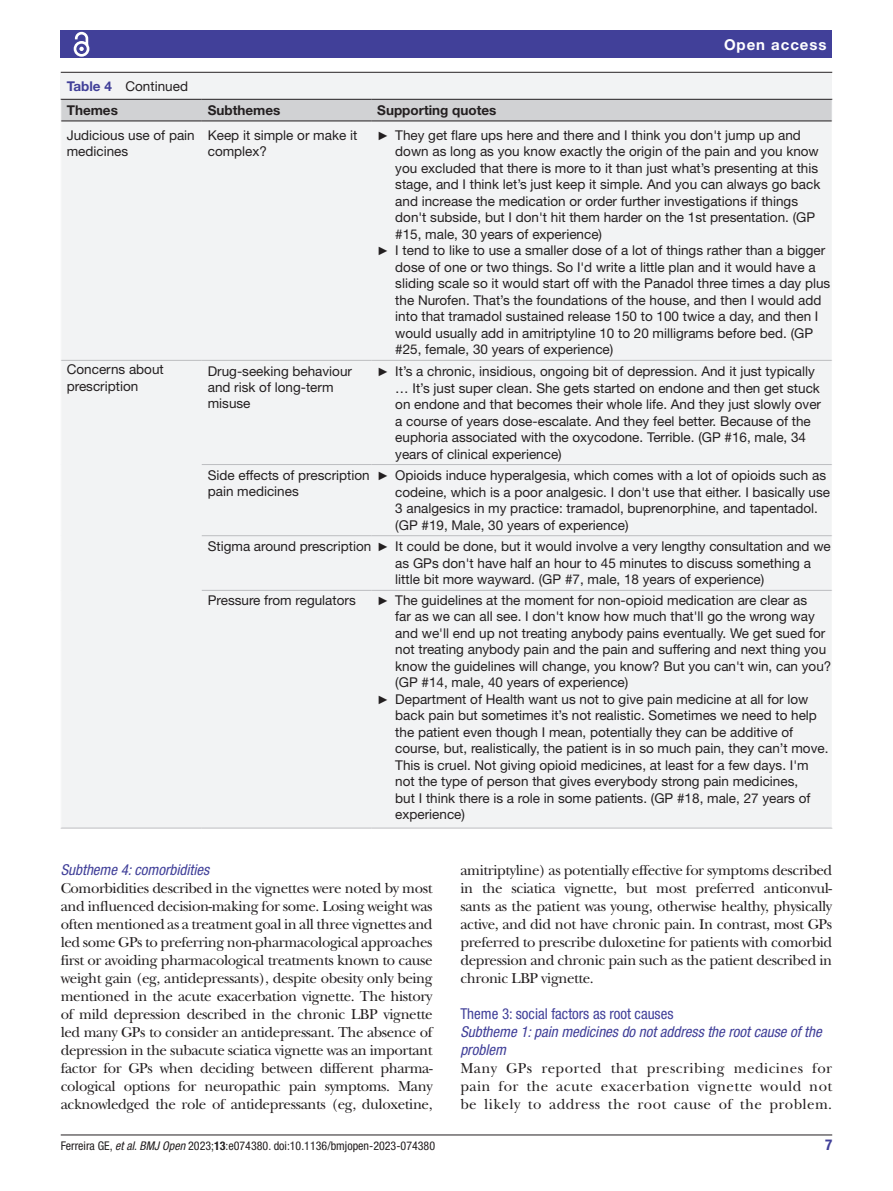
<style>
.page{position:relative;width:893px;height:1191px;background:#fff}
.page>*{position:absolute;margin:0;border:0;box-sizing:border-box;transform-origin:0 0}
.t1{font:15px/18px "New Baskerville";letter-spacing:-.025em;color:#231f20;text-align:justify}
.t2{font:italic condensed 15px/18px "Helvetica Neue LT Std";color:#414099}
.t3{font:condensed 15px "Helvetica Neue LT Std";color:#414099}
.t4{font:700 15px "Helvetica Neue LT Std";letter-spacing:.065em;color:#fff}
.t5{font:700 condensed 15px "Helvetica Neue LT Std";color:#414099}
.t6{font:13.5px/16.5px "Helvetica Neue LT Std";color:#231f20}
.t7{font:700 13.5px "Helvetica Neue LT Std";color:#231f20}
.t8{font:condensed 12px "Helvetica Neue LT Std";color:#231f20}
.s1{font-weight:700;color:#414099}
.s2{font-family:"Arial";font-size:12px}
.s3{font-style:italic}
.s4{font-weight:700}
</style>
<div class="page">
<hr style="left:61px;top:1134px;width:771px;height:1px;background:#231f20">
<div style="left:61px;top:31px;width:771px;height:27px;background:#414099"></div>
<svg style="left:73px;top:31px;width:17px;height:26px"></svg>
<div style="left:61px;top:91px;width:771px;height:737px;background:#f2f3f4"></div>
<hr style="left:61px;top:828px;width:141px;height:1px;background:#bcbdc0">
<hr style="left:61px;top:121px;width:141px;height:1px;background:#231f20">
<hr style="left:202px;top:121px;width:169px;height:1px;background:#231f20">
<hr style="left:371px;top:121px;width:461px;height:1px;background:#231f20">
<hr style="left:61px;top:360px;width:141px;height:1px;background:#bcbdc0">
<hr style="left:202px;top:360px;width:169px;height:1px;background:#bcbdc0">
<hr style="left:371px;top:360px;width:461px;height:1px;background:#bcbdc0">
<hr style="left:202px;top:464px;width:169px;height:1px;background:#bcbdc0">
<hr style="left:371px;top:464px;width:461px;height:1px;background:#bcbdc0">
<hr style="left:202px;top:535px;width:169px;height:1px;background:#bcbdc0">
<hr style="left:371px;top:535px;width:461px;height:1px;background:#bcbdc0">
<hr style="left:202px;top:590px;width:169px;height:1px;background:#bcbdc0">
<hr style="left:202px;top:828px;width:169px;height:1px;background:#bcbdc0">
<hr style="left:371px;top:590px;width:461px;height:1px;background:#bcbdc0">
<hr style="left:371px;top:828px;width:461px;height:1px;background:#bcbdc0">
<svg style="left:60px;top:99px;width:773px;height:22px;background:#c6c7c9"></svg>
<div style="left:61px;top:73px;width:771px;height:18px;background:#f2f3f4"></div>
<hr style="left:61px;top:72px;width:771px;height:1px;background:#231f20">
<p class="t6" style="left:67px;top:77px;width:123px"><span class="s1">Table 4</span> Continued</p>
<p class="t4" style="left:724px;top:35px;width:104px">Open access</p>
<p class="t7" style="left:67px;top:102px;width:53px">Themes</p>
<p class="t7" style="left:208px;top:102px;width:74px">Subthemes</p>
<p class="t7" style="left:377px;top:102px;width:121px">Supporting quotes</p>
<p class="t6" style="left:67px;top:127px;width:130px">Judicious use of pain medicines</p>
<p class="t6" style="left:208px;top:127px;width:151px">Keep it simple or make it complex?</p>
<p class="t6" style="left:377px;top:126px;width:425px"><span class="s2">►</span> They get flare ups here and there and I think you don't jump up and</p>
<p class="t6" style="left:395px;top:143px;width:425px">down as long as you know exactly the origin of the pain and you know</p>
<p class="t6" style="left:395px;top:159px;width:424px">you excluded that there is more to it than just what’s presenting at this</p>
<p class="t6" style="left:395px;top:176px;width:427px">stage, and I think let’s just keep it simple. And you can always go back</p>
<p class="t6" style="left:395px;top:192px;width:404px">and increase the medication or order further investigations if things</p>
<p class="t6" style="left:395px;top:209px;width:421px">don't subside, but I don't hit them harder on the 1st presentation. (GP</p>
<p class="t6" style="left:395px;top:225px;width:208px">#15, male, 30 years of experience)</p>
<p class="t6" style="left:377px;top:242px;width:450px"><span class="s2">►</span> I tend to like to use a smaller dose of a lot of things rather than a bigger</p>
<p class="t6" style="left:395px;top:258px;width:422px">dose of one or two things. So I'd write a little plan and it would have a</p>
<p class="t6" style="left:395px;top:275px;width:437px">sliding scale so it would start off with the Panadol three times a day plus</p>
<p class="t6" style="left:395px;top:291px;width:428px">the Nurofen. That’s the foundations of the house, and then I would add</p>
<p class="t6" style="left:395px;top:308px;width:425px">into that tramadol sustained release 150 to 100 twice a day, and then I</p>
<p class="t6" style="left:395px;top:324px;width:419px">would usually add in amitriptyline 10 to 20 milligrams before bed. (GP</p>
<p class="t6" style="left:395px;top:341px;width:220px">#25, female, 30 years of experience)</p>
<p class="t6" style="left:67px;top:361px;width:99px">Concerns about prescription</p>
<p class="t6" style="left:208px;top:363px;width:146px">Drug-seeking behaviour and risk of long-term misuse</p>
<p class="t6" style="left:395px;top:363px;width:427px;text-indent:-18px"><span class="s2">►</span> It’s a chronic, insidious, ongoing bit of depression. And it just typically … It’s just super clean. She gets started on endone and then get stuck on endone and that becomes their whole life. And they just slowly over a course of years dose-escalate. And they feel better. Because of the euphoria associated with the oxycodone. Terrible. (GP #16, male, 34 years of clinical experience)</p>
<p class="t6" style="left:208px;top:467px;width:164px">Side effects of prescription pain medicines</p>
<p class="t6" style="left:395px;top:467px;width:436px;text-indent:-18px"><span class="s2">►</span> Opioids induce hyperalgesia, which comes with a lot of opioids such as codeine, which is a poor analgesic. I don't use that either. I basically use 3 analgesics in my practice: tramadol, buprenorphine, and tapentadol. (GP #19, Male, 30 years of experience)</p>
<p class="t6" style="left:395px;top:538px;width:437px;text-indent:-188px">Stigma around prescription <span class="s2">►</span> It could be done, but it would involve a very lengthy consultation and we as GPs don't have half an hour to 45 minutes to discuss something a little bit more wayward. (GP #7, male, 18 years of experience)</p>
<p class="t6" style="left:208px;top:591px;width:150px">Pressure from regulators</p>
<p class="t6" style="left:377px;top:591px;width:431px"><span class="s2">►</span> The guidelines at the moment for non-opioid medication are clear as</p>
<p class="t6" style="left:395px;top:608px;width:421px">far as we can all see. I don't know how much that'll go the wrong way</p>
<p class="t6" style="left:395px;top:624px;width:432px">and we'll end up not treating anybody pains eventually. We get sued for</p>
<p class="t6" style="left:395px;top:641px;width:432px">not treating anybody pain and the pain and suffering and next thing you</p>
<p class="t6" style="left:395px;top:657px;width:438px">know the guidelines will change, you know? But you can't win, can you?</p>
<p class="t6" style="left:395px;top:674px;width:235px">(GP #14, male, 40 years of experience)</p>
<p class="t6" style="left:377px;top:690px;width:433px"><span class="s2">►</span> Department of Health want us not to give pain medicine at all for low</p>
<p class="t6" style="left:395px;top:707px;width:423px">back pain but sometimes it’s not realistic. Sometimes we need to help</p>
<p class="t6" style="left:395px;top:723px;width:399px">the patient even though I mean, potentially they can be additive of</p>
<p class="t6" style="left:395px;top:740px;width:435px">course, but, realistically, the patient is in so much pain, they can’t move.</p>
<p class="t6" style="left:395px;top:756px;width:415px">This is cruel. Not giving opioid medicines, at least for a few days. I'm</p>
<p class="t6" style="left:395px;top:773px;width:404px">not the type of person that gives everybody strong pain medicines,</p>
<p class="t6" style="left:395px;top:789px;width:417px">but I think there is a role in some patients. (GP #18, male, 27 years of</p>
<p class="t6" style="left:395px;top:806px;width:71px">experience)</p>
<p class="t2" style="left:61px;top:861px;width:150px">Subtheme 4: comorbidities</p>
<p class="t1" style="left:61px;top:879px;width:373px">Comorbidities described in the vignettes were noted by most and influenced decision-making for some. Losing weight was often mentioned as a treatment goal in all three vignettes and led some GPs to preferring non-pharmacological approaches first or avoiding pharmacological treatments known to cause weight gain (eg, antidepressants), despite obesity only being mentioned in the acute exacerbation vignette. The history of mild depression described in the chronic LBP vignette led many GPs to consider an antidepressant. The absence of depression in the subacute sciatica vignette was an important factor for GPs when deciding between different pharma&shy;cological options for neuropathic pain symptoms. Many acknowledged the role of antidepressants (eg, duloxetine,</p>
<p class="t1" style="left:460px;top:861px;width:373px">amitriptyline) as potentially effective for symptoms described in the sciatica vignette, but most preferred anticonvul&shy;sants as the patient was young, otherwise healthy, physically active, and did not have chronic pain. In contrast, most GPs preferred to prescribe duloxetine for patients with comorbid depression and chronic pain such as the patient described in chronic LBP vignette.</p>
<p class="t3" style="left:460px;top:1005px;width:215px">Theme 3: social factors as root causes</p>
<p class="t2" style="left:460px;top:1023px;width:363px">Subtheme 1: pain medicines do not address the root cause of the problem</p>
<p class="t1" style="left:460px;top:1059px;width:373px">Many GPs reported that prescribing medicines for pain for the acute exacerbation vignette would not be likely to address the root cause of the problem.</p>
<p class="t8" style="left:61px;top:1138px;width:376px">Ferreira GE, <span class="s3">et al</span>. <span class="s3">BMJ Open</span> 2023;<span class="s4">13</span>:e074380. doi:10.1136/bmjopen-2023-074380</p>
<p class="t5" style="left:825px;top:1135px;width:9px">7</p>
</div>
